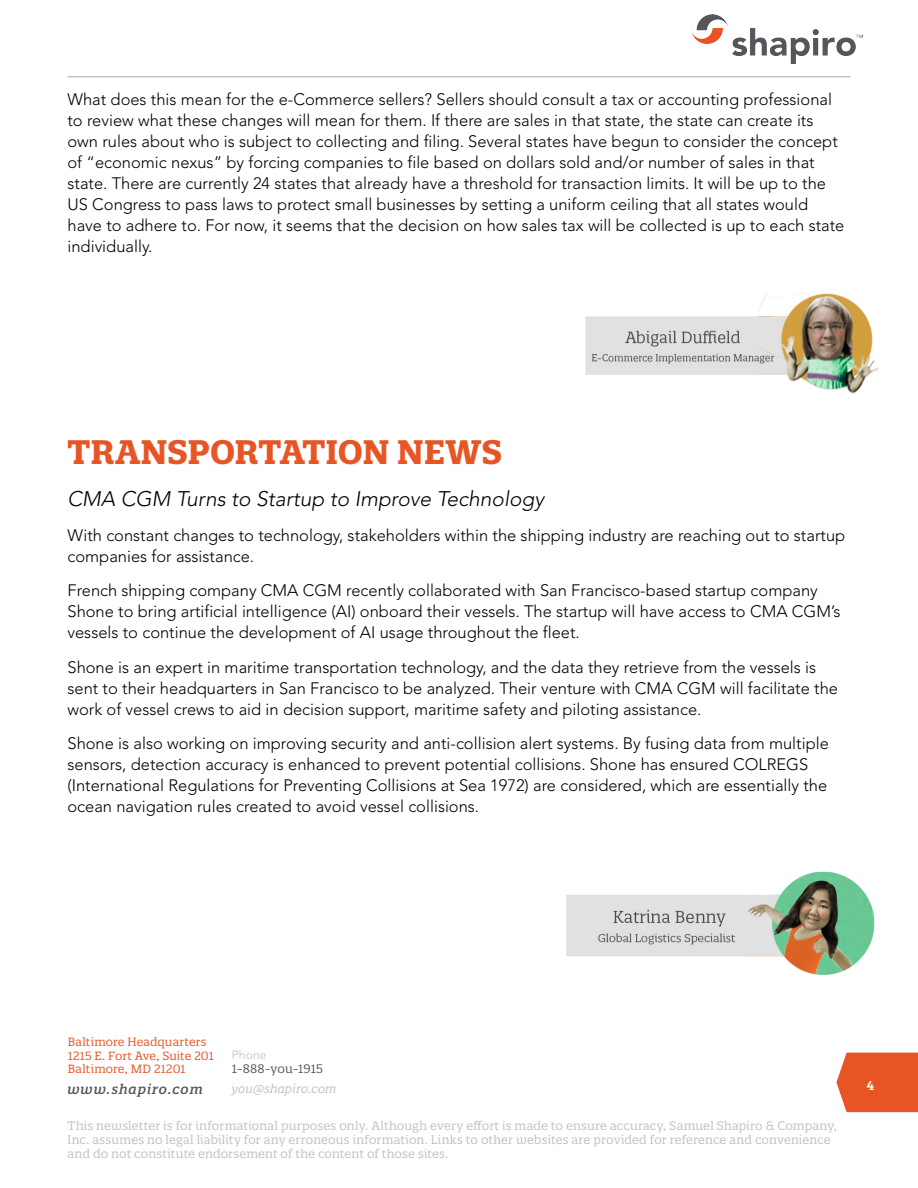
<style>
.page{position:relative;width:918px;height:1188px;background:#fff}
.page>*{position:absolute;margin:0;border:0;box-sizing:border-box;transform-origin:0 0}
.t1{font:700 33px "Quatro Slab";letter-spacing:-.005em;color:#e75525}
.t2{font:italic 300 21px "Avenir";color:#000}
.t3{font:300 16.5px/21px "Avenir";color:#000}
.t4{font:italic 500 13.5px "Quatro Slab";letter-spacing:.07em;color:#55565a}
.t5{font:12px/14.4px "Quatro Slab";letter-spacing:.015em;color:#bcc4b9}
.t6{font:italic 12px "Quatro Slab";letter-spacing:.01em;color:#bcc4b9}
.t7{font:12px "Quatro Slab";letter-spacing:.02em;color:#55565a}
.t8{font:300 12px "Avenir";letter-spacing:.015em;color:#bcc4b9}
.t9{font:600 12px "Quatro Slab";color:#fff}
.t10{font:11.7px/14px "Quatro Slab";letter-spacing:.015em;color:#e75525}
</style>
<div class="page">
<svg style="left:836px;top:1053px;width:82px;height:59px;background:#e86033"></svg>
<hr style="left:68px;top:76px;width:783px;height:1px;background:#a7a9ac">
<img style="left:691px;top:15px;width:171px;height:49px">
<img style="left:566px;top:871px;width:309px;height:104px">
<img style="left:585px;top:293px;width:294px;height:101px">
<p class="t3" style="left:68px;top:89px;width:778px">What does this mean for the e-Commerce sellers? Sellers should consult a tax or accounting professional to review what these changes will mean for them. If there are sales in that state, the state can create its own rules about who is subject to collecting and filing. Several states have begun to consider the concept of “economic nexus” by forcing companies to file based on dollars sold and/or number of sales in that state. There are currently 24 states that already have a threshold for transaction limits. It will be up to the US Congress to pass laws to protect small businesses by setting a uniform ceiling that all states would have to adhere to. For now, it seems that the decision on how sales tax will be collected is up to each state individually.</p>
<h1 class="t1" style="left:68px;top:432px;width:436px">TRANSPORTATION NEWS</h1>
<p class="t2" style="left:68px;top:487px;width:478px">CMA CGM Turns to Startup to Improve Technology</p>
<p class="t3" style="left:68px;top:525px;width:779px">With constant changes to technology, stakeholders within the shipping industry are reaching out to startup companies for assistance.</p>
<p class="t3" style="left:68px;top:580px;width:775px">French shipping company CMA CGM recently collaborated with San Francisco-based startup company<br>Shone to bring artificial intelligence (AI) onboard their vessels. The startup will have access to CMA CGM’s vessels to continue the development of AI usage throughout the fleet.</p>
<p class="t3" style="left:68px;top:657px;width:772px">Shone is an expert in maritime transportation technology, and the data they retrieve from the vessels is sent to their headquarters in San Francisco to be analyzed. Their venture with CMA CGM will facilitate the work of vessel crews to aid in decision support, maritime safety and piloting assistance.</p>
<p class="t3" style="left:68px;top:733px;width:763px">Shone is also working on improving security and anti-collision alert systems. By fusing data from multiple sensors, detection accuracy is enhanced to prevent potential collisions. Shone has ensured COLREGS (International Regulations for Preventing Collisions at Sea 1972) are considered, which are essentially the ocean navigation rules created to avoid vessel collisions.</p>
<p class="t10" style="left:68px;top:1034px;width:147px">Baltimore Headquarters<br>1215 E. Fort Ave, Suite 201<br>Baltimore, MD 21201</p>
<p class="t8" style="left:232px;top:1048px;width:36px">Phone</p>
<p class="t7" style="left:232px;top:1062px;width:92px">1-888-you-1915</p>
<p class="t4" style="left:68px;top:1080px;width:137px">www.shapiro.com</p>
<p class="t6" style="left:232px;top:1081px;width:106px">you@shapiro.com</p>
<p class="t5" style="left:68px;top:1118px;width:771px">This newsletter is for informational purposes only. Although every effort is made to ensure accuracy, Samuel Shapiro &amp; Company,<br>Inc. assumes no legal liability for any erroneous information. Links to other websites are provided for reference and convenience and do not constitute endorsement of the content of those sites.</p>
<p class="t9" style="left:867px;top:1078px;width:9px">4</p>
</div>
